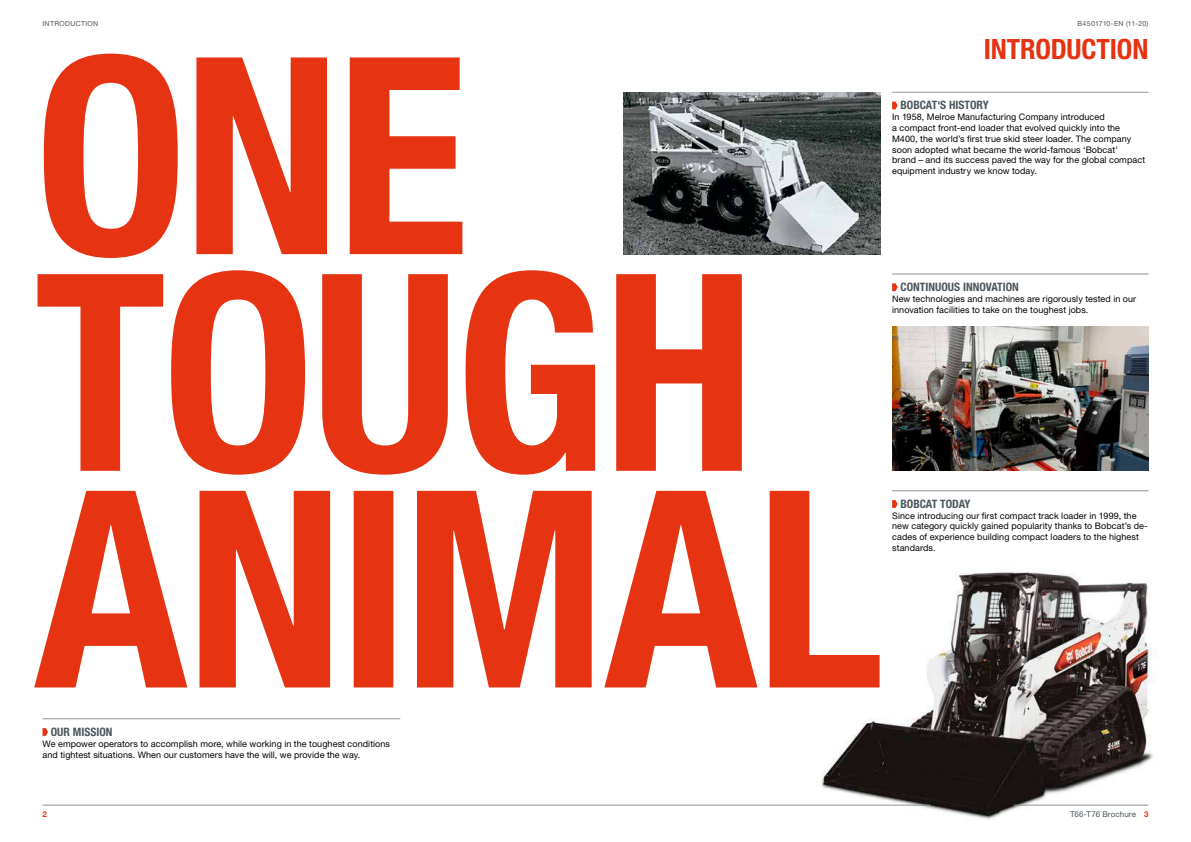
<style>
.page{position:relative;width:1191px;height:842px;background:#fff}
.page>*{position:absolute;margin:0;border:0;box-sizing:border-box;transform-origin:0 0}
.t1{font:700 condensed 28px "Helvetica Neue LT Pro";letter-spacing:-.005em;color:#e63312}
.t2{font:700 condensed 11.6px "Helvetica Neue LT Pro";color:#4c565c}
.t3{font:9px/10.8px "Helvetica Neue LT Pro";letter-spacing:.01em;color:#000}
.t4{font:8px "Helvetica Neue LT Pro";letter-spacing:.015em;color:#4c565c}
.t5{font:700 8px "Helvetica Neue LT Pro";color:#e63312}
.t6{font:7px "Helvetica Neue LT Pro";letter-spacing:.045em;color:#4c565c}
.s1{font-weight:700;color:#e63312}
</style>
<div class="page">
<img style="left:787px;top:572px;width:370px;height:248px">
<svg style="left:34px;top:491px;width:845px;height:196px;fill:#e63312"></svg>
<svg style="left:37px;top:270px;width:705px;height:205px;fill:#e63312"></svg>
<svg style="left:44px;top:54px;width:418px;height:204px;fill:#e63312"></svg>
<img style="left:624px;top:92px;width:256px;height:162px">
<img style="left:892px;top:326px;width:256px;height:144px">
<hr style="left:43px;top:805px;width:888px;height:1px;background:#8c9396">
<hr style="left:1013px;top:805px;width:135px;height:1px;background:#8c9396">
<hr style="left:43px;top:719px;width:357px;height:1px;background:#8c9396">
<svg style="left:43px;top:728px;width:5px;height:8px"></svg>
<hr style="left:892px;top:92px;width:256px;height:1px;background:#8c9396">
<svg style="left:892px;top:102px;width:5px;height:7px"></svg>
<hr style="left:892px;top:274px;width:256px;height:1px;background:#8c9396">
<svg style="left:892px;top:283px;width:5px;height:8px"></svg>
<hr style="left:892px;top:491px;width:256px;height:1px;background:#8c9396">
<svg style="left:892px;top:500px;width:5px;height:8px"></svg>
<p class="t6" style="left:43px;top:19px;width:57px">INTRODUCTION</p>
<p class="t2" style="left:51px;top:725px;width:63px">OUR MISSION</p>
<p class="t3" style="left:43px;top:738px;width:349px">We empower operators to accomplish more, while working in the toughest conditions and tightest situations. When our customers have the will, we provide the way.</p>
<p class="t6" style="left:1077px;top:19px;width:73px">B4501710-EN (11-20)</p>
<h1 class="t1" style="left:983px;top:32px;width:166px">INTRODUCTION</h1>
<p class="t2" style="left:900px;top:98px;width:90px">BOBCAT‘S HISTORY</p>
<p class="t3" style="left:892px;top:111px;width:254px">In 1958, Melroe Manufacturing Company introduced<br>a compact front-end loader that evolved quickly into the M400, the world’s first true skid steer loader. The company soon adopted what became the world-famous ‘Bobcat’<br>brand – and its success paved the way for the global compact equipment industry we know today.</p>
<p class="t2" style="left:900px;top:280px;width:120px">CONTINUOUS INNOVATION</p>
<p class="t3" style="left:892px;top:293px;width:245px">New technologies and machines are rigorously tested in our innovation facilities to take on the toughest jobs.</p>
<p class="t2" style="left:900px;top:497px;width:72px">BOBCAT TODAY</p>
<p class="t3" style="left:892px;top:510px;width:257px">Since introducing our first compact track loader in 1999, the new category quickly gained popularity thanks to Bobcat’s de&shy;cades of experience building compact loaders to the highest standards.</p>
<p class="t5" style="left:43px;top:809px;width:6px">2</p>
<p class="t4" style="left:1070px;top:809px;width:80px">T66-T76 Brochure <span class="s1">3</span></p>
</div>
